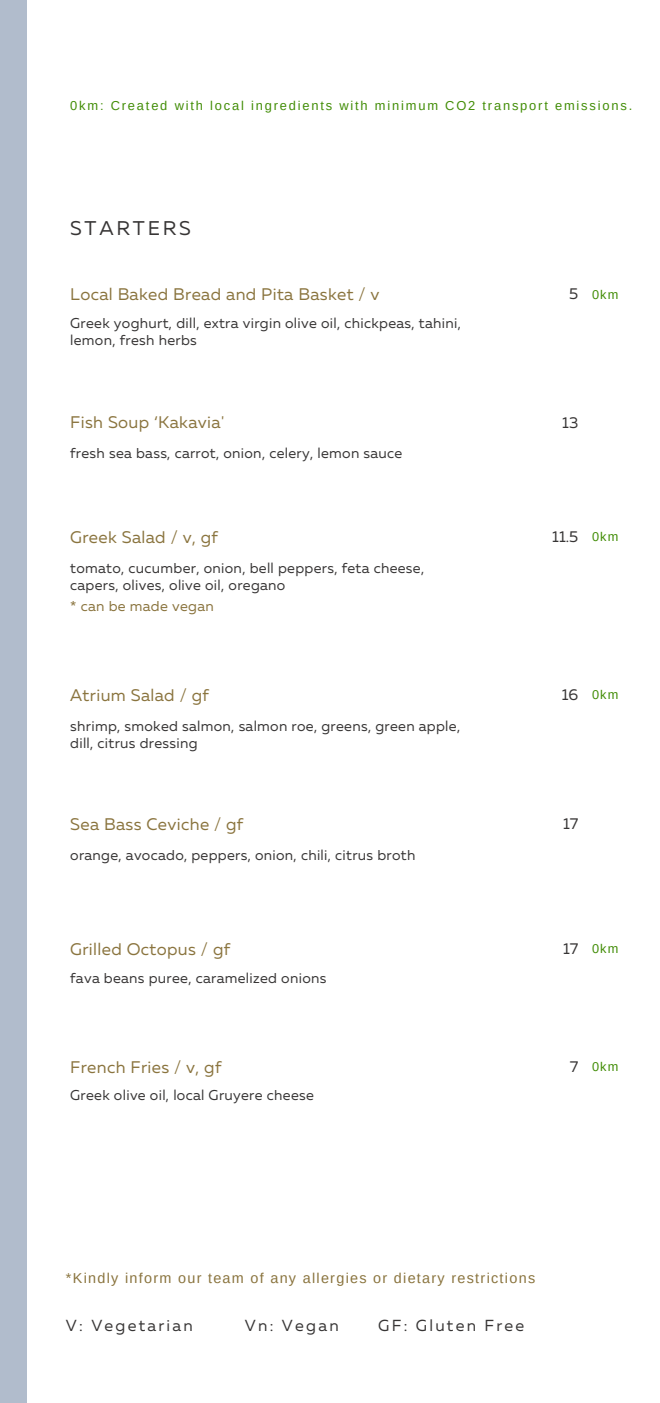
<style>
.page{position:relative;width:660px;height:1403px;background:#fff}
.page>*{position:absolute;margin:0;border:0;box-sizing:border-box;transform-origin:0 0}
.t1{font:19.8px "Muller";letter-spacing:.14em;color:#373535}
.t2{font:16.8px "Muller";letter-spacing:.02em;color:#8a743e}
.t3{font:16.05px "Muller";letter-spacing:.14em;color:#373535}
.t4{font:15.75px "Muller";color:#373535}
.t5{font:14.4px "Arimo";letter-spacing:.09em;color:#8a743e}
.t6{font:14.25px/16.8px "Muller";letter-spacing:.02em;color:#373535}
.t7{font:14.25px "Muller";letter-spacing:.02em;color:#8a743e}
.t8{font:12.9px "Arimo";letter-spacing:.14em;color:#428d07}
.t9{font:12.75px "Arimo";letter-spacing:.08em;color:#428d07}
</style>
<div class="page">
<div style="left:0;top:0;width:27px;height:1403px;background:#b1bccc"></div>
<p class="t8" style="left:70px;top:99px;width:563px">0km: Created with local ingredients with minimum CO2 transport emissions.</p>
<p class="t1" style="left:70px;top:220px;width:122px">STARTERS</p>
<h4 class="t2" style="left:70px;top:287px;width:311px">Local Baked Bread and Pita Basket / v</h4>
<p class="t4" style="left:569px;top:287px;width:11px">5</p>
<h3 class="t6" style="left:70px;top:316px;width:392px">Greek yoghurt, dill, extra virgin olive oil, chickpeas, tahini, lemon, fresh herbs</h3>
<p class="t9" style="left:592px;top:287px;width:28px">0km</p>
<h1 class="t2" style="left:70px;top:416px;width:155px">Fish Soup ‘Kakavia'</h1>
<h3 class="t6" style="left:70px;top:446px;width:333px">fresh sea bass, carrot, onion, celery, lemon sauce</h3>
<p class="t2" style="left:70px;top:530px;width:149px">Greek Salad / v, gf</p>
<p class="t6" style="left:70px;top:561px;width:355px">tomato, cucumber, onion, bell peppers, feta cheese, capers, olives, olive oil, oregano</p>
<p class="t7" style="left:70px;top:600px;width:145px">* can be made vegan</p>
<h4 class="t4" style="left:562px;top:416px;width:17px">13</h4>
<h3 class="t4" style="left:552px;top:530px;width:27px">11.5</h3>
<h3 class="t9" style="left:592px;top:530px;width:28px">0km</h3>
<p class="t2" style="left:70px;top:688px;width:140px">Atrium Salad / gf</p>
<h4 class="t6" style="left:70px;top:718px;width:391px">shrimp, smoked salmon, salmon roe, greens, green apple, dill, citrus dressing</h4>
<h2 class="t2" style="left:70px;top:818px;width:174px">Sea Bass Ceviche / gf</h2>
<h4 class="t6" style="left:70px;top:847px;width:346px">orange, avocado, peppers, onion, chili, citrus broth</h4>
<h3 class="t4" style="left:561px;top:688px;width:18px">16</h3>
<h4 class="t9" style="left:592px;top:688px;width:28px">0km</h4>
<p class="t4" style="left:562px;top:817px;width:17px">17</p>
<p class="t2" style="left:70px;top:942px;width:161px">Grilled Octopus / gf</p>
<h3 class="t6" style="left:70px;top:971px;width:257px">fava beans puree, caramelized onions</h3>
<p class="t2" style="left:70px;top:1060px;width:153px">French Fries / v, gf</p>
<h3 class="t6" style="left:70px;top:1088px;width:245px">Greek olive oil, local Gruyere cheese</h3>
<h4 class="t4" style="left:562px;top:941px;width:17px">17</h4>
<p class="t9" style="left:592px;top:941px;width:28px">0km</p>
<h4 class="t4" style="left:569px;top:1060px;width:10px">7</h4>
<p class="t9" style="left:592px;top:1060px;width:28px">0km</p>
<h3 class="t5" style="left:66px;top:1269px;width:470px">*Kindly inform our team of any allergies or dietary restrictions</h3>
<h4 class="t3" style="left:66px;top:1318px;width:128px">V: Vegetarian</h4>
<h4 class="t3" style="left:245px;top:1318px;width:95px">Vn: Vegan</h4>
<h4 class="t3" style="left:378px;top:1318px;width:147px">GF: Gluten Free</h4>
</div>
